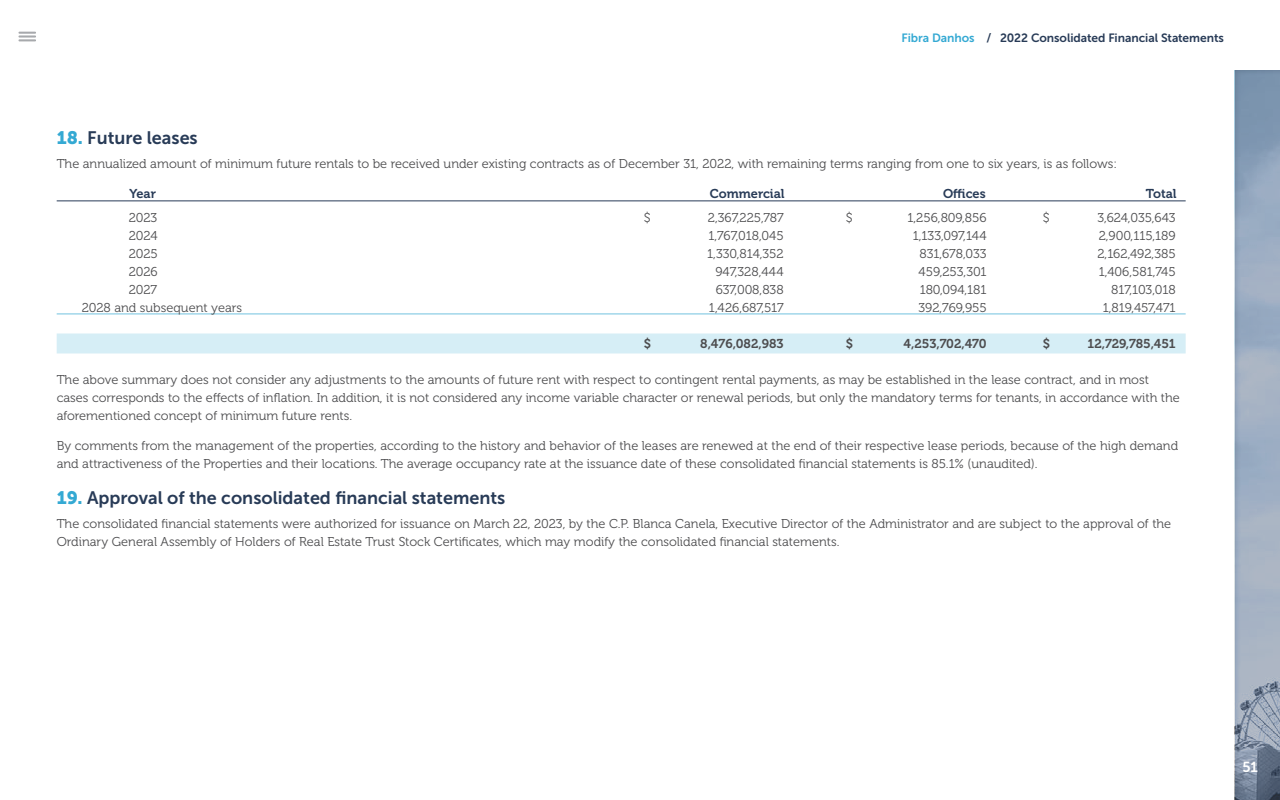
<style>
.page{position:relative;width:1280px;height:800px;background:#fff}
.page>*{position:absolute;margin:0;border:0;box-sizing:border-box;transform-origin:0 0}
.t1{font:18px "Museo Sans 700";color:#283b57}
.t2{font:14.4px "Museo Sans 700";color:#fff}
.t3{font:12.8px/18px "Museo 300";color:#4d4d4f}
.t4{font:12.8px "Museo 700";color:#4d4d4f}
.t5{font:12.8px "Museo 700";color:#283b57}
.t6{font:12px "Museo Sans 700";letter-spacing:-.005em;color:#283b57}
.s1{color:#34a9d3}
.s2{font-family:"Museo Sans 900";color:#34a9d3}
</style>
<div class="page">
<svg style="left:19px;top:32px;width:17px;height:9px"></svg>
<div style="left:1226px;top:64px;width:54px;height:736px;background:#000;opacity:.3"></div>
<hr style="left:57px;top:201px;width:1129px;height:1px;background:#283b57">
<hr style="left:57px;top:314px;width:1129px;height:1px;background:#71c3e0">
<div style="left:57px;top:333px;width:1129px;height:20px;background:#d6eef6"></div>
<p class="t6" style="left:901px;top:31px;width:324px"><span class="s1">Fibra Danhos</span> / 2022 Consolidated Financial Statements</p>
<h1 class="t1" style="left:57px;top:128px;width:143px"><span class="s2">18.</span> Future leases</h1>
<p class="t3" style="left:57px;top:155px;width:1062px">The annualized amount of minimum future rentals to be received under existing contracts as of December 31, 2022, with remaining terms ranging from one to six years, is as follows:</p>
<p class="t5" style="left:129px;top:186px;width:28px">Year</p>
<p class="t5" style="left:710px;top:186px;width:76px">Commercial</p>
<p class="t5" style="left:943px;top:186px;width:44px">Offices</p>
<p class="t5" style="left:1146px;top:186px;width:32px">Total</p>
<p class="t3" style="left:129px;top:209px;width:30px">2023</p>
<p class="t3" style="left:644px;top:209px;width:8px">$</p>
<p class="t3" style="left:708px;top:209px;width:77px">2,367,225,787</p>
<p class="t3" style="left:846px;top:209px;width:8px">$</p>
<p class="t3" style="left:907px;top:209px;width:81px">1,256,809,856</p>
<p class="t3" style="left:1043px;top:209px;width:8px">$</p>
<p class="t3" style="left:1097px;top:209px;width:80px">3,624,035,643</p>
<p class="t3" style="left:129px;top:227px;width:30px">2024</p>
<p class="t3" style="left:708px;top:227px;width:77px">1,767,018,045</p>
<p class="t3" style="left:913px;top:227px;width:76px">1,133,097,144</p>
<p class="t3" style="left:1099px;top:227px;width:79px">2,900,115,189</p>
<p class="t3" style="left:129px;top:245px;width:31px">2025</p>
<p class="t3" style="left:707px;top:245px;width:78px">1,330,814,352</p>
<p class="t3" style="left:920px;top:245px;width:69px">831,678,033</p>
<p class="t3" style="left:1097px;top:245px;width:80px">2,162,492,385</p>
<p class="t3" style="left:129px;top:263px;width:31px">2026</p>
<p class="t3" style="left:715px;top:263px;width:70px">947,328,444</p>
<p class="t3" style="left:919px;top:263px;width:70px">459,253,301</p>
<p class="t3" style="left:1099px;top:263px;width:78px">1,406,581,745</p>
<p class="t3" style="left:129px;top:281px;width:30px">2027</p>
<p class="t3" style="left:716px;top:281px;width:69px">637,008,838</p>
<p class="t3" style="left:920px;top:281px;width:68px">180,094,181</p>
<p class="t3" style="left:1111px;top:281px;width:66px">817,103,018</p>
<p class="t3" style="left:82px;top:299px;width:162px">2028 and subsequent years</p>
<p class="t3" style="left:709px;top:299px;width:76px">1,426,687,517</p>
<p class="t3" style="left:919px;top:299px;width:70px">392,769,955</p>
<p class="t3" style="left:1103px;top:299px;width:74px">1,819,457,471</p>
<p class="t4" style="left:644px;top:336px;width:9px">$</p>
<p class="t4" style="left:700px;top:336px;width:85px">8,476,082,983</p>
<p class="t4" style="left:846px;top:336px;width:9px">$</p>
<p class="t4" style="left:904px;top:336px;width:85px">4,253,702,470</p>
<p class="t4" style="left:1043px;top:336px;width:9px">$</p>
<p class="t4" style="left:1088px;top:336px;width:90px">12,729,785,451</p>
<p class="t3" style="left:57px;top:371px;width:1125px">The above summary does not consider any adjustments to the amounts of future rent with respect to contingent rental payments, as may be established in the lease contract, and in most cases corresponds to the effects of inflation. In addition, it is not considered any income variable character or renewal periods, but only the mandatory terms for tenants, in accordance with the aforementioned concept of minimum future rents.</p>
<p class="t3" style="left:57px;top:437px;width:1123px">By comments from the management of the properties, according to the history and behavior of the leases are renewed at the end of their respective lease periods, because of the high demand and attractiveness of the Properties and their locations. The average occupancy rate at the issuance date of these consolidated financial statements is 85.1% (unaudited).</p>
<h1 class="t1" style="left:57px;top:488px;width:450px"><span class="s2">19.</span> Approval of the consolidated financial statements</h1>
<p class="t3" style="left:57px;top:515px;width:1116px">The consolidated financial statements were authorized for issuance on March 22, 2023, by the C.P. Blanca Canela, Executive Director of the Administrator and are subject to the approval of the<br>Ordinary General Assembly of Holders of Real Estate Trust Stock Certificates, which may modify the consolidated financial statements.</p>
<p class="t2" style="left:1243px;top:759px;width:17px">51</p>
</div>
